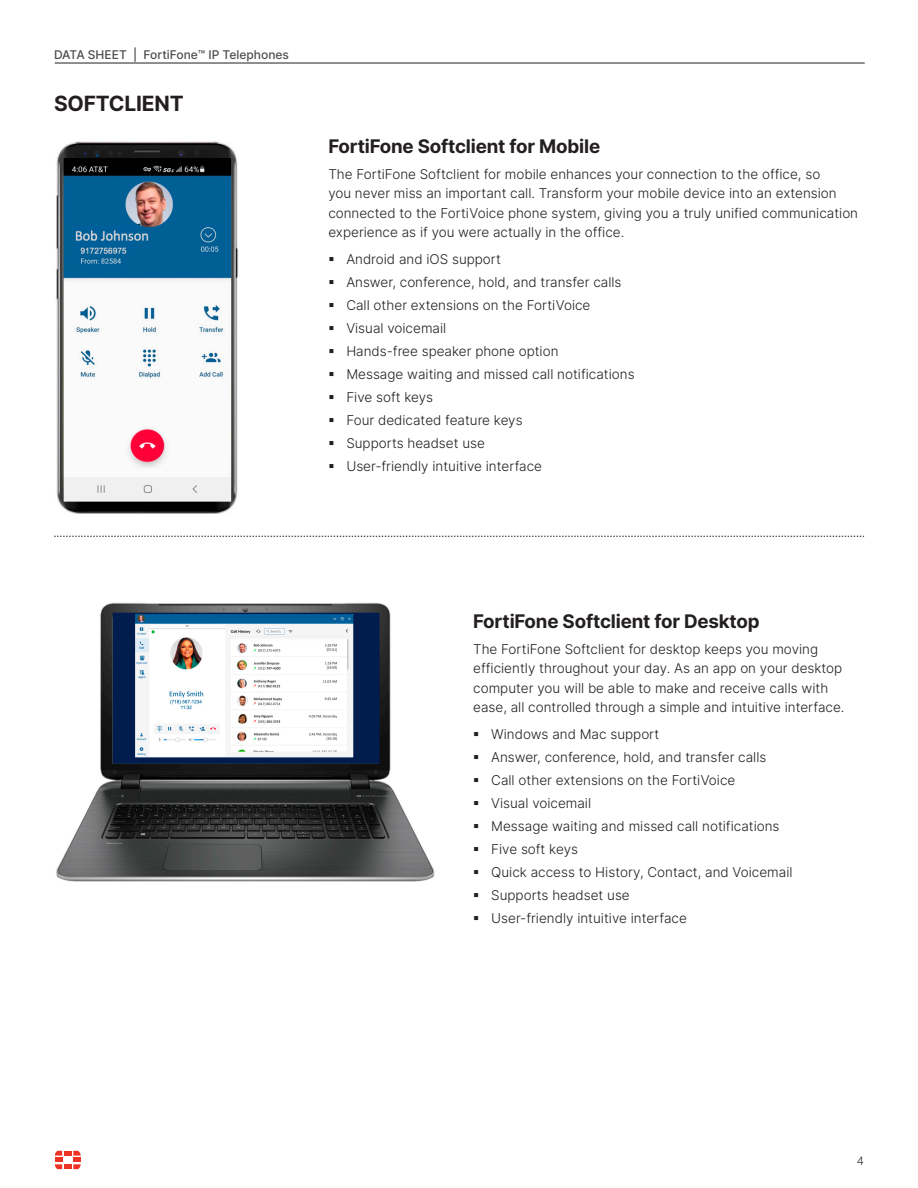
<style>
.page{position:relative;width:918px;height:1188px;background:#fff}
.page>*{position:absolute;margin:0;border:0;box-sizing:border-box;transform-origin:0 0}
.Section_Header{font:700 21px "Inter";letter-spacing:-.01em;color:#231f20}
.Section_Subhead{font:700 18.75px "Inter";letter-spacing:-.01em;color:#231f20}
.Body_Text{font:300 13.5px/19.5px "Inter";color:#231f20}
.t1{font:500 12px "Inter";color:#4d4d4f}
.t2{font:300 12px "Helvetica Neue LT Pro";color:#231f20}
</style>
<div class="page">
<svg style="left:55px;top:1151px;width:26px;height:18px"></svg>
<hr style="left:55px;top:63px;width:810px;height:1px;background:#231f20">
<svg style="left:54px;top:536px;width:810px;height:1px"></svg>
<img style="left:56px;top:141px;width:183px;height:373px">
<img style="left:56px;top:602px;width:379px;height:280px">
<p class="t1" style="left:54px;top:46px;width:237px">DATA SHEET | FortiFone™ IP Telephones</p>
<p class="Section_Header" style="left:54px;top:88px;width:131px">SOFTCLIENT</p>
<p class="Section_Subhead" style="left:328px;top:132px;width:273px">FortiFone Softclient for Mobile</p>
<p class="Body_Text" style="left:328px;top:164px;width:531px">The FortiFone Softclient for mobile enhances your connection to the office, so<br>you never miss an important call. Transform your mobile device into an extension connected to the FortiVoice phone system, giving you a truly unified communication experience as if you were actually in the office.</p>
<p class="Body_Text" style="left:328px;top:249px;width:174px">▪ Android and iOS support</p>
<p class="Body_Text" style="left:328px;top:272px;width:295px">▪ Answer, conference, hold, and transfer calls</p>
<p class="Body_Text" style="left:328px;top:295px;width:264px">▪ Call other extensions on the FortiVoice</p>
<p class="Body_Text" style="left:328px;top:318px;width:119px">▪ Visual voicemail</p>
<p class="Body_Text" style="left:328px;top:341px;width:232px">▪ Hands-free speaker phone option</p>
<p class="Body_Text" style="left:328px;top:364px;width:308px">▪ Message waiting and missed call notifications</p>
<p class="Body_Text" style="left:328px;top:387px;width:106px">▪ Five soft keys</p>
<p class="Body_Text" style="left:328px;top:410px;width:196px">▪ Four dedicated feature keys</p>
<p class="Body_Text" style="left:328px;top:433px;width:158px">▪ Supports headset use</p>
<p class="Body_Text" style="left:328px;top:456px;width:215px">▪ User-friendly intuitive interface</p>
<p class="Section_Subhead" style="left:473px;top:607px;width:288px">FortiFone Softclient for Desktop</p>
<p class="Body_Text" style="left:473px;top:639px;width:373px">The FortiFone Softclient for desktop keeps you moving efficiently throughout your day. As an app on your desktop computer you will be able to make and receive calls with ease, all controlled through a simple and intuitive interface.</p>
<p class="Body_Text" style="left:473px;top:724px;width:188px">▪ Windows and Mac support</p>
<p class="Body_Text" style="left:473px;top:747px;width:295px">▪ Answer, conference, hold, and transfer calls</p>
<p class="Body_Text" style="left:473px;top:770px;width:264px">▪ Call other extensions on the FortiVoice</p>
<p class="Body_Text" style="left:473px;top:793px;width:119px">▪ Visual voicemail</p>
<p class="Body_Text" style="left:473px;top:816px;width:308px">▪ Message waiting and missed call notifications</p>
<p class="Body_Text" style="left:473px;top:839px;width:106px">▪ Five soft keys</p>
<p class="Body_Text" style="left:473px;top:862px;width:321px">▪ Quick access to History, Contact, and Voicemail</p>
<p class="Body_Text" style="left:473px;top:885px;width:158px">▪ Supports headset use</p>
<p class="Body_Text" style="left:473px;top:908px;width:215px">▪ User-friendly intuitive interface</p>
<p class="t2" style="left:857px;top:1154px;width:8px">4</p>
</div>
